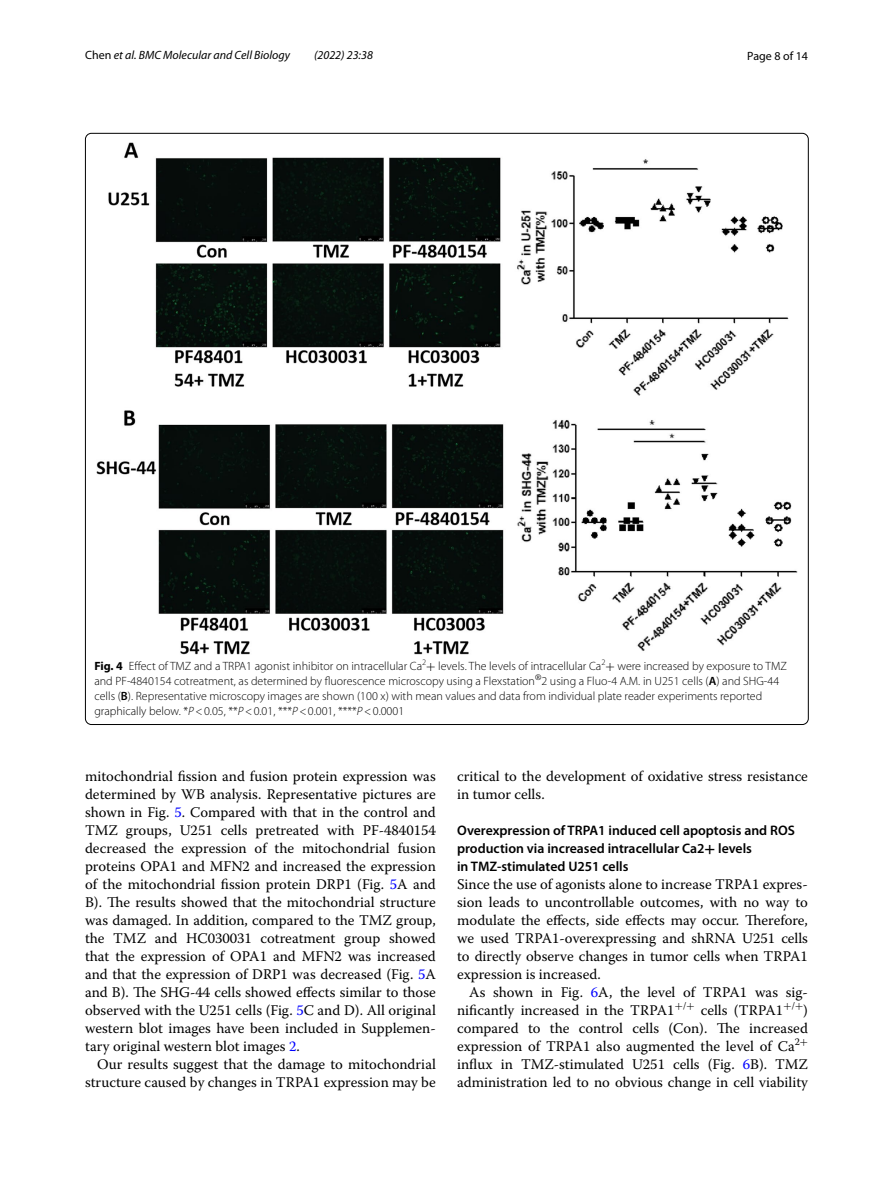
<style>
.page{position:relative;width:893px;height:1187px;background:#fff}
.page>*{position:absolute;margin:0;border:0;box-sizing:border-box;transform-origin:0 0}
.t1{font:14.7px/18px "Warnock Pro";color:#000;text-align:justify}
.t2{font:600 13.8px/18px "Myriad Pro";color:#000}
.t3{font:300 12px/15px "Myriad Pro";color:#000}
.t4{font:italic 12px "Myriad Pro";color:#000}
.t5{font:12px "Myriad Pro";color:#000}
.s1{font-style:normal}
.s2{font-weight:700}
.s3{font-family:"MTSY";font-weight:400}
.s4{font-weight:600}
.s5{font-style:italic}
.s6{color:#00f}
.s7{font-family:"SPSMTSYB Bold";font-weight:400}
</style>
<div class="page">
<img style="left:97px;top:142px;width:700px;height:512px">
<p class="t4" style="left:85px;top:48px;width:207px"><span class="s1">Chen</span> et al. BMC Molecular and Cell Biology</p>
<p class="t4" style="left:314px;top:48px;width:60px">(2022) 23:38</p>
<p class="t5" style="left:747px;top:48px;width:62px">Page 8 of 14</p>
<p class="t3" style="left:94px;top:658px;width:694px"><span class="s2">Fig. 4</span> Effect of TMZ and a TRPA1 agonist inhibitor on intracellular Ca<sup>2</sup><span class="s3">+</span> levels. The levels of intracellular Ca<sup>2</sup><span class="s3">+</span> were increased by exposure to TMZ and PF-4840154 cotreatment, as determined by fluorescence microscopy using a Flexstation<sup>®</sup>2 using a Fluo-4 A.M. in U251 cells (<span class="s4">A</span>) and SHG-44 cells (<span class="s4">B</span>). Representative microscopy images are shown (100 x) with mean values and data from individual plate reader experiments reported graphically below. *<span class="s5">P</span>&lt;0.05, **<span class="s5">P</span>&lt;0.01, ***<span class="s5">P</span>&lt;0.001, ****<span class="s5">P</span>&lt;0.0001</p>
<p class="t1" style="left:85px;top:766px;width:352px">mitochondrial fission and fusion protein expression was determined by WB analysis. Representative pictures are shown in Fig. <span class="s6">5</span>. Compared with that in the control and TMZ groups, U251 cells pretreated with PF-4840154 decreased the expression of the mitochondrial fusion proteins OPA1 and MFN2 and increased the expression of the mitochondrial fission protein DRP1 (Fig. <span class="s6">5</span>A and B). The results showed that the mitochondrial structure was damaged. In addition, compared to the TMZ group, the TMZ and HC030031 cotreatment group showed that the expression of OPA1 and MFN2 was increased and that the expression of DRP1 was decreased (Fig. <span class="s6">5</span>A and B). The SHG-44 cells showed effects similar to those observed with the U251 cells (Fig. <span class="s6">5</span>C and D). All original western blot images have been included in Supplemen&shy;tary original western blot images <span class="s6">2</span>.</p>
<p class="t1" style="left:85px;top:1054px;width:352px;text-align:right">Our results suggest that the damage to mitochondrial structure caused by changes in TRPA1 expression may be</p>
<p class="t1" style="left:457px;top:766px;width:352px">critical to the development of oxidative stress resistance in tumor cells.</p>
<p class="t2" style="left:457px;top:820px;width:339px">Overexpression of TRPA1 induced cell apoptosis and ROS production via increased intracellular Ca2<span class="s7">+</span> levels<br>in TMZ‑stimulated U251 cells</p>
<p class="t1" style="left:457px;top:874px;width:352px">Since the use of agonists alone to increase TRPA1 expres&shy;sion leads to uncontrollable outcomes, with no way to modulate the effects, side effects may occur. Therefore, we used TRPA1-overexpressing and shRNA U251 cells to directly observe changes in tumor cells when TRPA1 expression is increased.</p>
<p class="t1" style="left:457px;top:982px;width:352px;text-indent:12px">As shown in Fig. <span class="s6">6</span>A, the level of TRPA1 was sig&shy;nificantly increased in the TRPA1<sup>+</sup><sup>/</sup><sup>+</sup> cells (TRPA1<sup>+</sup><sup>/</sup><sup>+</sup>) compared to the control cells (Con). The increased expression of TRPA1 also augmented the level of Ca<sup>2</sup><sup>+ </sup>influx in TMZ-stimulated U251 cells (Fig. <span class="s6">6</span>B). TMZ administration led to no obvious change in cell viability</p>
</div>
